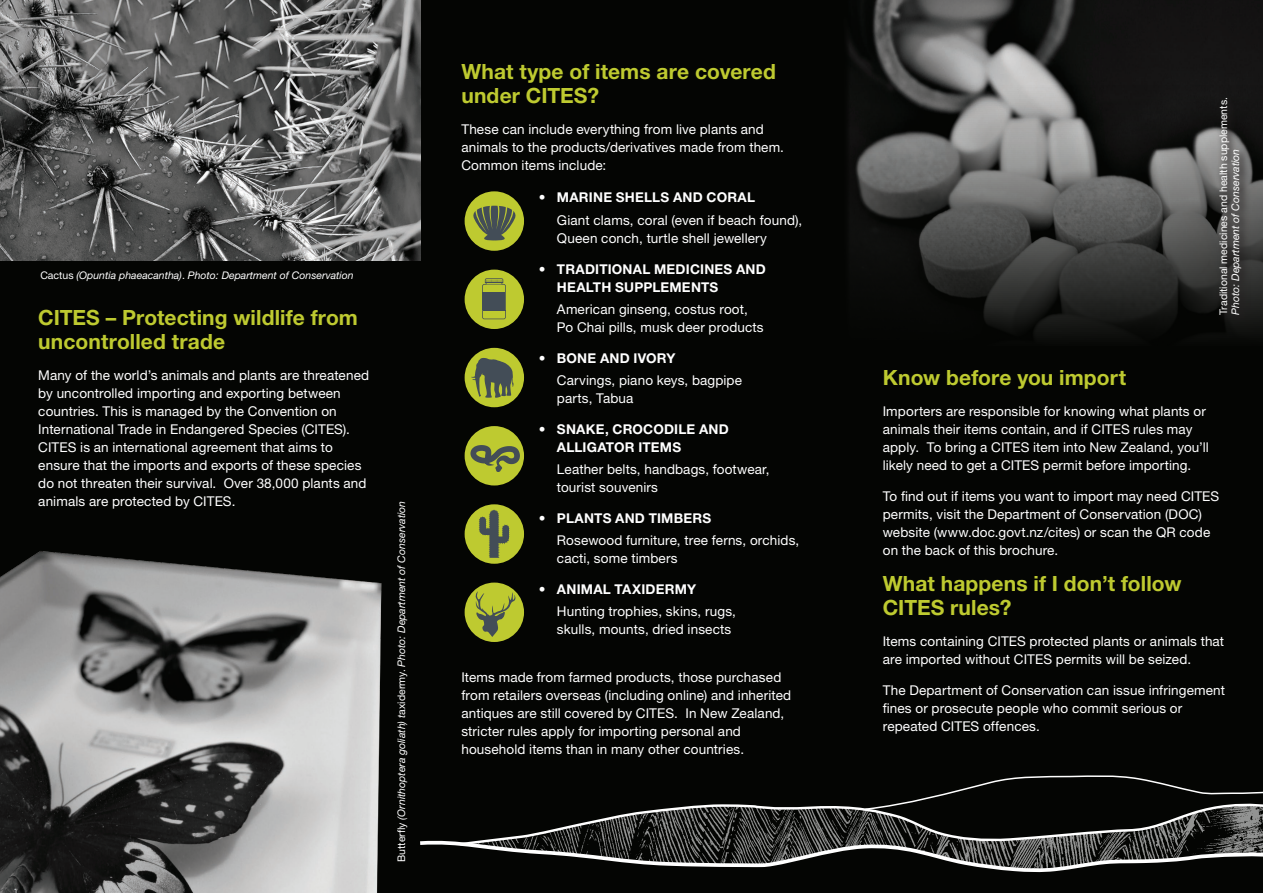
<style>
.page{position:relative;width:1263px;height:893px;background:#fff}
.page>*{position:absolute;margin:0;border:0;box-sizing:border-box;transform-origin:0 0}
.R_Number{font:700 21px/24px "Helvetica Neue LT Std";letter-spacing:.005em;color:#beca30}
.R_Number-2{font:13.5px/18px "Helvetica Neue LT Std";letter-spacing:.01em;color:#fff}
.Paragraph_Style_1{font:13.5px/18px "Helvetica Neue LT Std";letter-spacing:.01em;color:#fff}
.t1{font:700 13.5px/18px "Helvetica Neue LT Std";letter-spacing:.015em;color:#fff}
.t2{font:italic 10.5px "Helvetica Neue LT Std";color:#fff}
.t3{font:10.5px/12px "Helvetica Neue LT Std";color:#fff}
.s1{font-style:normal}
.s2{font-style:italic}
</style>
<div class="page">
<div style="left:0;top:0;width:421px;height:893px;background:#040503"></div>
<img style="left:0;top:551px;width:382px;height:342px">
<div style="left:842px;top:0;width:421px;height:893px;background:#040503"></div>
<div style="left:421px;top:0;width:421px;height:893px;background:#040503"></div>
<svg style="left:420px;top:775px;width:843px;height:98px"></svg>
<img style="left:0;top:0;width:421px;height:261px">
<div style="left:465px;top:191px;width:59px;height:60px;background:#beca30;border-radius:50%"></div>
<svg style="left:473px;top:206px;width:43px;height:35px"></svg>
<div style="left:465px;top:270px;width:59px;height:59px;background:#beca30;border-radius:50%"></div>
<svg style="left:482px;top:278px;width:24px;height:41px"></svg>
<div style="left:465px;top:348px;width:59px;height:59px;background:#beca30;border-radius:50%"></div>
<svg style="left:471px;top:358px;width:43px;height:40px"></svg>
<div style="left:465px;top:583px;width:59px;height:59px;background:#beca30;border-radius:50%"></div>
<svg style="left:475px;top:591px;width:40px;height:46px"></svg>
<div style="left:465px;top:426px;width:59px;height:59px;background:#beca30;border-radius:50%"></div>
<svg style="left:470px;top:445px;width:50px;height:27px"></svg>
<div style="left:465px;top:504px;width:59px;height:60px;background:#beca30;border-radius:50%"></div>
<svg style="left:479px;top:509px;width:31px;height:49px"></svg>
<img style="left:847px;top:0;width:416px;height:336px">
<div style="left:1215px;top:95px;width:38px;height:231px;background:#231f20;opacity:.75"></div>
<p class="t2" style="left:40px;top:269px;width:315px"><span class="s1">Cactus</span> (Opuntia phaeacantha)<span class="s1">.</span> Photo: Department of Conservation</p>
<p class="R_Number" style="left:38px;top:305px;width:321px">CITES – Protecting wildlife from uncontrolled trade</p>
<p class="R_Number-2" style="left:38px;top:366px;width:332px">Many of the world’s animals and plants are threatened by uncontrolled importing and exporting between countries. This is managed by the Convention on International Trade in Endangered Species (CITES).<br>CITES is an international agreement that aims to ensure that the imports and exports of these species do not threaten their survival. Over 38,000 plants and animals are protected by CITES.</p>
<p class="t2" style="left:395px;top:862px;width:363px;rotate:-90deg"><span class="s1">Butterfly</span> (Ornithoptera goliath) t<span class="s1">axidermy.</span> Photo: Department of Conservation</p>
<p class="R_Number" style="left:461px;top:59px;width:316px">What type of items are covered under CITES?</p>
<p class="R_Number-2" style="left:461px;top:120px;width:324px">These can include everything from live plants and animals to the products/derivatives made from them.<br>Common items include:</p>
<p class="t1" style="left:539px;top:188px;width:218px">• MARINE SHELLS AND CORAL</p>
<p class="Paragraph_Style_1" style="left:557px;top:211px;width:247px">Giant clams, coral (even if beach found),<br>Queen conch, turtle shell jewellery</p>
<p class="t1" style="left:557px;top:259px;width:210px;text-indent:-18px">• TRADITIONAL MEDICINES AND<br>HEALTH SUPPLEMENTS</p>
<p class="Paragraph_Style_1" style="left:557px;top:300px;width:208px">American ginseng, costus root,<br>Po Chai pills, musk deer products</p>
<p class="t1" style="left:539px;top:348px;width:138px">• BONE AND IVORY</p>
<p class="Paragraph_Style_1" style="left:557px;top:371px;width:186px">Carvings, piano keys, bagpipe parts, Tabua</p>
<p class="t1" style="left:557px;top:419px;width:173px;text-indent:-18px">• SNAKE, CROCODILE AND<br>ALLIGATOR ITEMS</p>
<p class="Paragraph_Style_1" style="left:557px;top:460px;width:214px">Leather belts, handbags, footwear, tourist souvenirs</p>
<p class="t1" style="left:539px;top:508px;width:174px">• PLANTS AND TIMBERS</p>
<p class="Paragraph_Style_1" style="left:557px;top:531px;width:244px">Rosewood furniture, tree ferns, orchids, cacti, some timbers</p>
<p class="t1" style="left:539px;top:579px;width:159px">• ANIMAL TAXIDERMY</p>
<p class="Paragraph_Style_1" style="left:557px;top:602px;width:180px">Hunting trophies, skins, rugs, skulls, mounts, dried insects</p>
<p class="R_Number-2" style="left:461px;top:667px;width:331px">Items made from farmed products, those purchased from retailers overseas (including online) and inherited antiques are still covered by CITES. In New Zealand, stricter rules apply for importing personal and household items than in many other countries.</p>
<p class="t3" style="left:1217px;top:315px;width:219px;rotate:-90deg">Traditional medicines and health supplements.<br><span class="s2">Photo: Department of Conservation</span></p>
<p class="R_Number" style="left:883px;top:365px;width:245px">Know before you import</p>
<p class="R_Number-2" style="left:883px;top:402px;width:327px">Importers are responsible for knowing what plants or animals their items contain, and if CITES rules may apply. To bring a CITES item into New Zealand, you’ll likely need to get a CITES permit before importing.</p>
<p class="R_Number-2" style="left:883px;top:487px;width:338px">To find out if items you want to import may need CITES permits, visit the Department of Conservation (DOC) website (www.doc.govt.nz/cites) or scan the QR code on the back of this brochure.</p>
<p class="R_Number" style="left:883px;top:571px;width:300px">What happens if I don’t follow<br>CITES rules?</p>
<p class="R_Number-2" style="left:883px;top:632px;width:343px">Items containing CITES protected plants or animals that are imported without CITES permits will be seized.</p>
<p class="R_Number-2" style="left:883px;top:681px;width:344px">The Department of Conservation can issue infringement fines or prosecute people who commit serious or repeated CITES offences.</p>
</div>
